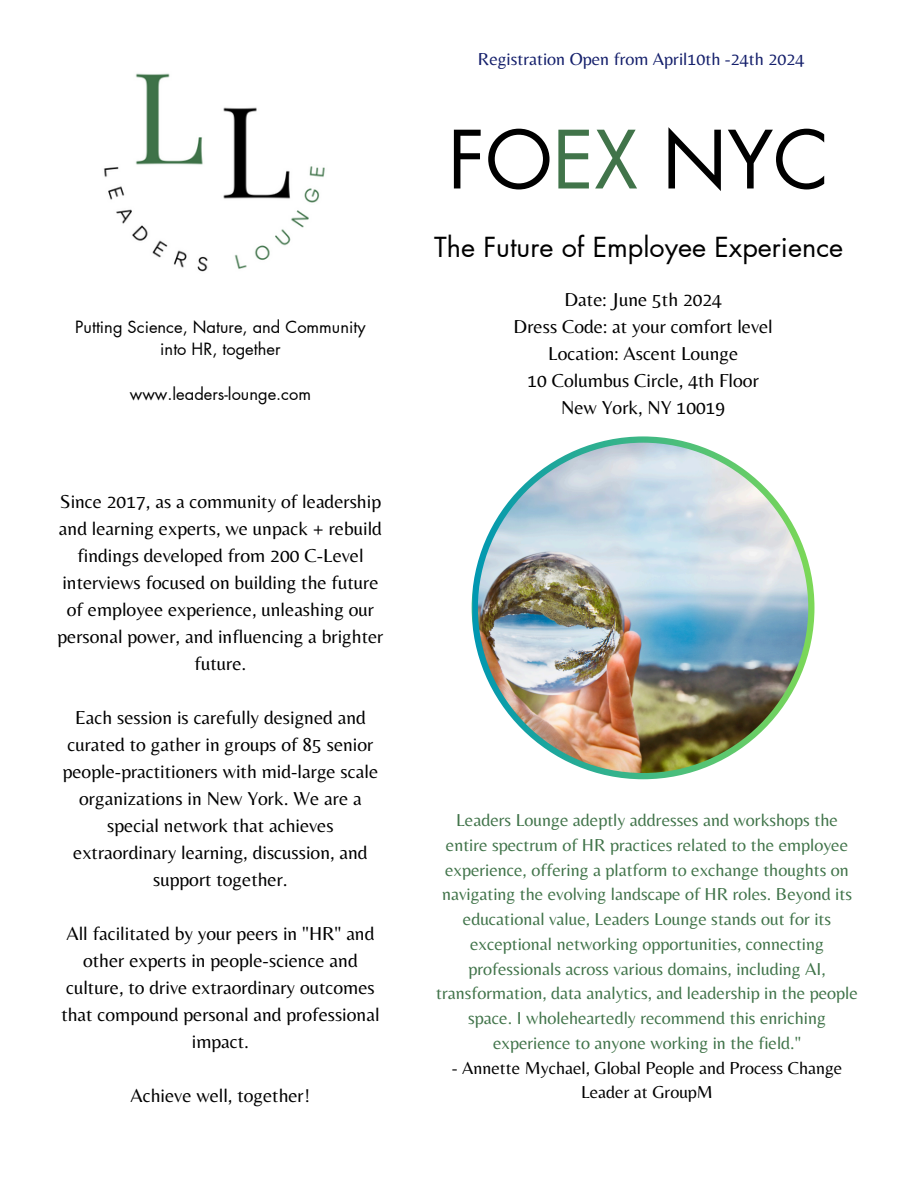
<style>
.page{position:relative;width:918px;height:1188px;background:#fff}
.page>*{position:absolute;margin:0;border:0;box-sizing:border-box;transform-origin:0 0}
.t1{font:78px "Futura LT Pro";color:#000}
.t2{font:27px "Futura LT Pro";color:#000}
.t3{font:19.5px/27px "Belleza";color:#000;text-align:center}
.t4{font:18px/24.8px "Belleza";color:#41744a;text-align:center}
.t5{font:18px/24.8px "Belleza";color:#000;text-align:center}
.t6{font:18px "Belleza";color:#141f6b}
.t7{font:16.5px "Futura LT Pro";color:#000}
.s1{color:#41744a}
</style>
<div class="page">
<img style="left:472px;top:436px;width:342px;height:343px">
<img style="left:104px;top:73px;width:221px;height:199px">
<p class="t7" style="left:75px;top:319px;width:292px">Putting Science, Nature, and Community</p>
<h3 class="t7" style="left:160px;top:341px;width:122px">into HR, together</h3>
<h3 class="t7" style="left:130px;top:387px;width:183px">www.leaders-lounge.com</h3>
<h3 class="t3" style="left:58px;top:488px;width:327px">Since 2017, as a community of leadership and learning experts, we unpack + rebuild findings developed from 200 C-Level interviews focused on building the future of employee experience, unleashing our personal power, and influencing a brighter future.</h3>
<h1 class="t3" style="left:63px;top:704px;width:317px">Each session is carefully designed and curated to gather in groups of 85 senior people-practitioners with mid-large scale organizations in New York. We are a special network that achieves extraordinary learning, discussion, and support together.</h1>
<h2 class="t3" style="left:61px;top:920px;width:320px">All facilitated by your peers in "HR" and other experts in people-science and culture, to drive extraordinary outcomes that compound personal and professional impact.</h2>
<h3 class="t3" style="left:131px;top:1082px;width:181px">Achieve well, together!</h3>
<h3 class="t6" style="left:478px;top:48px;width:328px">Registration Open from April10th -24th 2024</h3>
<p class="t1" style="left:448px;top:124px;width:383px">FO<span class="s1">EX</span> NYC</p>
<h3 class="t2" style="left:434px;top:234px;width:411px">The Future of Employee Experience</h3>
<p class="t3" style="left:514px;top:286px;width:261px">Date: June 5th 2024<br>Dress Code: at your comfort level<br>Location: Ascent Lounge<br>10 Columbus Circle, 4th Floor<br>New York, NY 10019</p>
<h3 class="t4" style="left:436px;top:807px;width:423px">Leaders Lounge adeptly addresses and workshops the entire spectrum of HR practices related to the employee experience, offering a platform to exchange thoughts on navigating the evolving landscape of HR roles. Beyond its educational value, Leaders Lounge stands out for its exceptional networking opportunities, connecting professionals across various domains, including AI, transformation, data analytics, and leadership in the people space. I wholeheartedly recommend this enriching experience to anyone working in the field."</h3>
<h3 class="t5" style="left:452px;top:1055px;width:392px">- Annette Mychael, Global People and Process Change<br>Leader at GroupM</h3>
</div>
